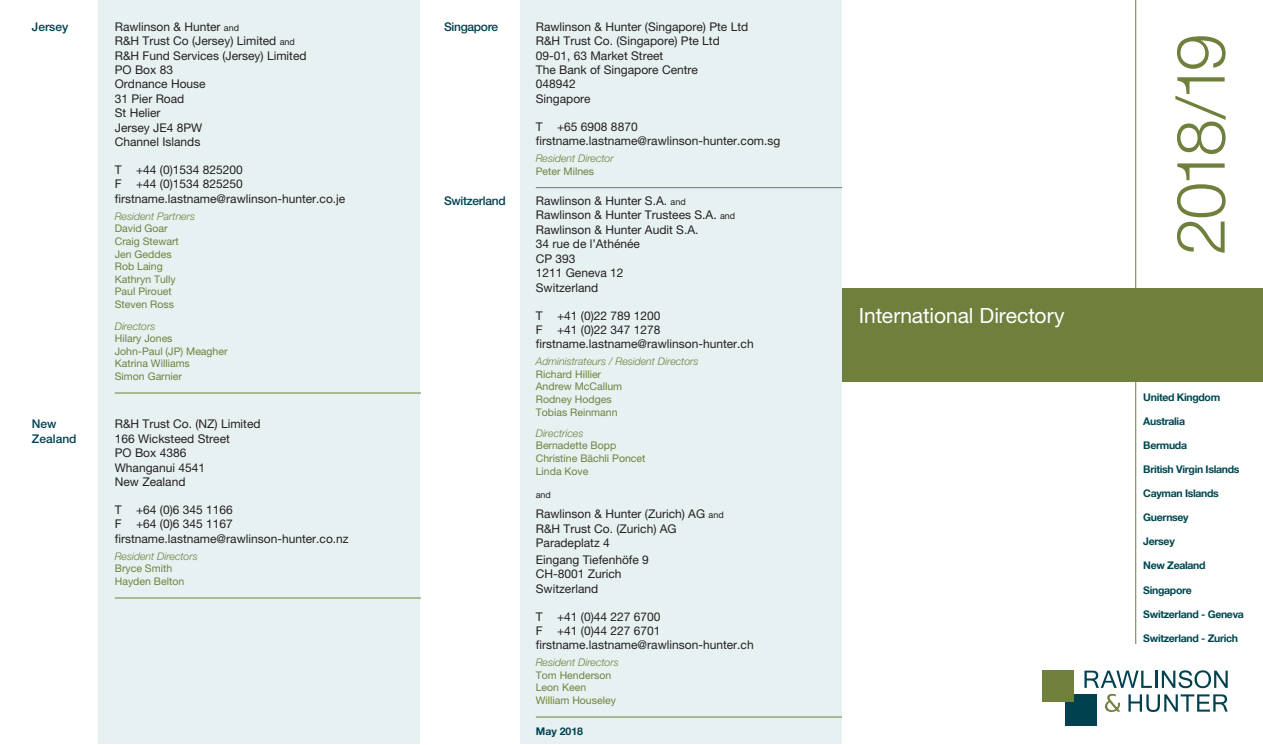
<style>
.page{position:relative;width:1263px;height:745px;background:#fff}
.page>*{position:absolute;margin:0;border:0;box-sizing:border-box;transform-origin:0 0}
.t1{font:300 67.5px "Helvetica Neue";letter-spacing:-.09em;color:#6f803d}
.t2{font:21px "Helvetica Neue";letter-spacing:-.005em;color:#fff}
.t3{font:12px "Helvetica Neue";color:#231f20}
.t4{font:500 12px "Helvetica Neue";letter-spacing:-.025em;color:#004150}
.t5{font:500 12px/14.4px "Helvetica Neue";color:#004150}
.t6{font:10.5px/12.6px "Helvetica Neue";color:#6f803d}
.t7{font:700 10.5px "Helvetica Neue LT";letter-spacing:-.03em;color:#004750}
.t8{font:italic 300 10.5px "Helvetica Neue";color:#6f803d}
.t9{font:700 10.5px "Helvetica Neue LT";color:#004150}
.t10{font:9px "Helvetica Neue";color:#231f20}
.s1{font-size:9px}
</style>
<div class="page">
<div style="left:520px;top:0;width:322px;height:743px;background:#e7f1f2"></div>
<div style="left:1065px;top:693px;width:32px;height:32px;background:#004150"></div>
<div style="left:1042px;top:670px;width:31px;height:31px;background:#6f803d"></div>
<svg style="left:1084px;top:670px;width:144px;height:17px"></svg>
<svg style="left:1105px;top:693px;width:15px;height:18px"></svg>
<svg style="left:1128px;top:694px;width:100px;height:17px"></svg>
<hr style="left:536px;top:716px;width:306px;height:1px;background:#6f803d">
<div style="left:99px;top:1px;width:321px;height:742px;background:#e7f1f2"></div>
<hr style="left:115px;top:597px;width:306px;height:1px;background:#6f803d">
<hr style="left:115px;top:392px;width:306px;height:1px;background:#6f803d">
<hr style="left:536px;top:187px;width:306px;height:1px;background:#6f803d">
<hr style="left:1135px;top:0;width:1px;height:643px;background:#6f803d">
<div style="left:842px;top:288px;width:421px;height:94px;background:#6f803d"></div>
<p class="t4" style="left:32px;top:19px;width:38px">Jersey</p>
<p class="t4" style="left:444px;top:19px;width:56px">Singapore</p>
<p class="t3" style="left:536px;top:19px;width:214px">Rawlinson &amp; Hunter (Singapore) Pte Ltd</p>
<p class="t3" style="left:536px;top:34px;width:186px">R&amp;H Trust Co. (Singapore) Pte Ltd</p>
<p class="t3" style="left:536px;top:48px;width:129px">09-01, 63 Market Street</p>
<p class="t3" style="left:536px;top:62px;width:164px">The Bank of Singapore Centre</p>
<p class="t3" style="left:536px;top:77px;width:42px">048942</p>
<p class="t3" style="left:536px;top:91px;width:56px">Singapore</p>
<p class="t3" style="left:536px;top:119px;width:103px">T +65 6908 8870</p>
<p class="t3" style="left:536px;top:134px;width:246px">firstname.lastname@rawlinson-hunter.com.sg</p>
<p class="t8" style="left:536px;top:152px;width:79px">Resident Director</p>
<p class="t6" style="left:536px;top:164px;width:60px">Peter Milnes</p>
<p class="t3" style="left:115px;top:19px;width:126px">Rawlinson &amp; Hunter <span class="s1">and</span></p>
<p class="t3" style="left:115px;top:34px;width:182px">R&amp;H Trust Co (Jersey) Limited <span class="s1">and</span></p>
<p class="t3" style="left:115px;top:48px;width:193px">R&amp;H Fund Services (Jersey) Limited</p>
<p class="t3" style="left:115px;top:62px;width:60px">PO Box 83</p>
<p class="t3" style="left:115px;top:77px;width:92px">Ordnance House</p>
<p class="t3" style="left:115px;top:91px;width:71px">31 Pier Road</p>
<p class="t3" style="left:115px;top:106px;width:47px">St Helier</p>
<p class="t3" style="left:115px;top:120px;width:89px">Jersey JE4 8PW</p>
<p class="t3" style="left:115px;top:134px;width:87px">Channel Islands</p>
<p class="t3" style="left:115px;top:162px;width:130px">T +44 (0)1534 825200</p>
<p class="t3" style="left:115px;top:177px;width:130px">F +44 (0)1534 825250</p>
<p class="t3" style="left:115px;top:191px;width:232px">firstname.lastname@rawlinson-hunter.co.je</p>
<p class="t8" style="left:115px;top:209px;width:82px">Resident Partners</p>
<p class="t6" style="left:115px;top:222px;width:54px">David Goar</p>
<p class="t6" style="left:115px;top:234px;width:66px">Craig Stewart</p>
<p class="t6" style="left:115px;top:247px;width:58px">Jen Geddes</p>
<p class="t6" style="left:115px;top:260px;width:50px">Rob Laing</p>
<p class="t6" style="left:115px;top:272px;width:63px">Kathryn Tully</p>
<p class="t6" style="left:115px;top:285px;width:58px">Paul Pirouet</p>
<p class="t6" style="left:115px;top:298px;width:61px">Steven Ross</p>
<p class="t8" style="left:115px;top:319px;width:42px">Directors</p>
<p class="t6" style="left:115px;top:332px;width:59px">Hilary Jones</p>
<p class="t6" style="left:115px;top:344px;width:114px">John-Paul (JP) Meagher</p>
<p class="t6" style="left:115px;top:357px;width:77px">Katrina Williams<br>Simon Garnier</p>
<p class="t3" style="left:536px;top:193px;width:151px">Rawlinson &amp; Hunter S.A. <span class="s1">and</span></p>
<p class="t3" style="left:536px;top:208px;width:201px">Rawlinson &amp; Hunter Trustees S.A. <span class="s1">and</span></p>
<p class="t3" style="left:536px;top:222px;width:164px">Rawlinson &amp; Hunter Audit S.A.</p>
<p class="t3" style="left:536px;top:237px;width:106px">34 rue de l’Athénée</p>
<p class="t3" style="left:536px;top:251px;width:41px">CP 393</p>
<p class="t3" style="left:536px;top:265px;width:89px">1211 Geneva 12</p>
<p class="t3" style="left:536px;top:280px;width:64px">Switzerland</p>
<p class="t3" style="left:536px;top:308px;width:126px">T +41 (0)22 789 1200</p>
<p class="t3" style="left:536px;top:322px;width:126px">F +41 (0)22 347 1278</p>
<p class="t3" style="left:536px;top:336px;width:219px">firstname.lastname@rawlinson-hunter.ch</p>
<p class="t8" style="left:536px;top:355px;width:164px">Administrateurs / Resident Directors</p>
<p class="t6" style="left:536px;top:367px;width:67px">Richard Hillier</p>
<p class="t6" style="left:536px;top:380px;width:88px">Andrew McCallum</p>
<p class="t6" style="left:536px;top:392px;width:77px">Rodney Hodges</p>
<p class="t6" style="left:536px;top:405px;width:83px">Tobias Reinmann</p>
<p class="t8" style="left:536px;top:426px;width:49px">Directrices</p>
<p class="t6" style="left:536px;top:439px;width:82px">Bernadette Bopp</p>
<p class="t6" style="left:536px;top:451px;width:111px">Christine Bächli Poncet</p>
<p class="t6" style="left:536px;top:464px;width:54px">Linda Kove</p>
<p class="t10" style="left:536px;top:488px;width:17px">and</p>
<p class="t3" style="left:536px;top:506px;width:189px">Rawlinson &amp; Hunter (Zurich) AG <span class="s1">and</span></p>
<p class="t3" style="left:536px;top:521px;width:142px">R&amp;H Trust Co. (Zurich) AG</p>
<p class="t3" style="left:536px;top:535px;width:75px">Paradeplatz 4</p>
<p class="t3" style="left:536px;top:552px;width:115px">Eingang Tiefenhöfe 9</p>
<p class="t3" style="left:536px;top:566px;width:87px">CH-8001 Zurich</p>
<p class="t3" style="left:536px;top:580px;width:64px">Switzerland</p>
<p class="t3" style="left:536px;top:608px;width:126px">T +41 (0)44 227 6700</p>
<p class="t3" style="left:536px;top:623px;width:126px">F +41 (0)44 227 6701</p>
<p class="t3" style="left:536px;top:637px;width:219px">firstname.lastname@rawlinson-hunter.ch</p>
<p class="t8" style="left:536px;top:655px;width:85px">Resident Directors</p>
<p class="t6" style="left:536px;top:668px;width:82px">Tom Henderson<br>Leon Keen<br>William Houseley</p>
<p class="t4" style="left:444px;top:194px;width:63px">Switzerland</p>
<p class="t3" style="left:115px;top:417px;width:147px">R&amp;H Trust Co. (NZ) Limited</p>
<p class="t3" style="left:115px;top:431px;width:117px">166 Wicksteed Street</p>
<p class="t3" style="left:115px;top:445px;width:73px">PO Box 4386</p>
<p class="t3" style="left:115px;top:460px;width:92px">Whanganui 4541</p>
<p class="t3" style="left:115px;top:474px;width:72px">New Zealand</p>
<p class="t3" style="left:115px;top:502px;width:120px">T +64 (0)6 345 1166</p>
<p class="t3" style="left:115px;top:516px;width:120px">F +64 (0)6 345 1167</p>
<p class="t3" style="left:115px;top:531px;width:235px">firstname.lastname@rawlinson-hunter.co.nz</p>
<p class="t8" style="left:115px;top:549px;width:85px">Resident Directors</p>
<p class="t6" style="left:115px;top:562px;width:59px">Bryce Smith</p>
<p class="t6" style="left:115px;top:574px;width:71px">Hayden Belton</p>
<p class="t5" style="left:32px;top:416px;width:46px">New<br>Zealand</p>
<p class="t9" style="left:536px;top:724px;width:49px">May 2018</p>
<p class="t2" style="left:859px;top:302px;width:207px">International Directory</p>
<p class="t1" style="left:1159px;top:255px;width:223px;rotate:-90deg">2018/19</p>
<p class="t7" style="left:1143px;top:391px;width:78px">United Kingdom</p>
<p class="t7" style="left:1143px;top:415px;width:43px">Australia</p>
<p class="t7" style="left:1143px;top:439px;width:45px">Bermuda</p>
<p class="t7" style="left:1143px;top:463px;width:98px">British Virgin Islands</p>
<p class="t7" style="left:1143px;top:487px;width:77px">Cayman Islands</p>
<p class="t7" style="left:1143px;top:511px;width:47px">Guernsey</p>
<p class="t7" style="left:1143px;top:535px;width:33px">Jersey</p>
<p class="t7" style="left:1143px;top:559px;width:64px">New Zealand</p>
<p class="t7" style="left:1143px;top:583px;width:50px">Singapore</p>
<p class="t7" style="left:1143px;top:607px;width:102px">Switzerland - Geneva</p>
<p class="t7" style="left:1143px;top:631px;width:96px">Switzerland - Zurich</p>
</div>
